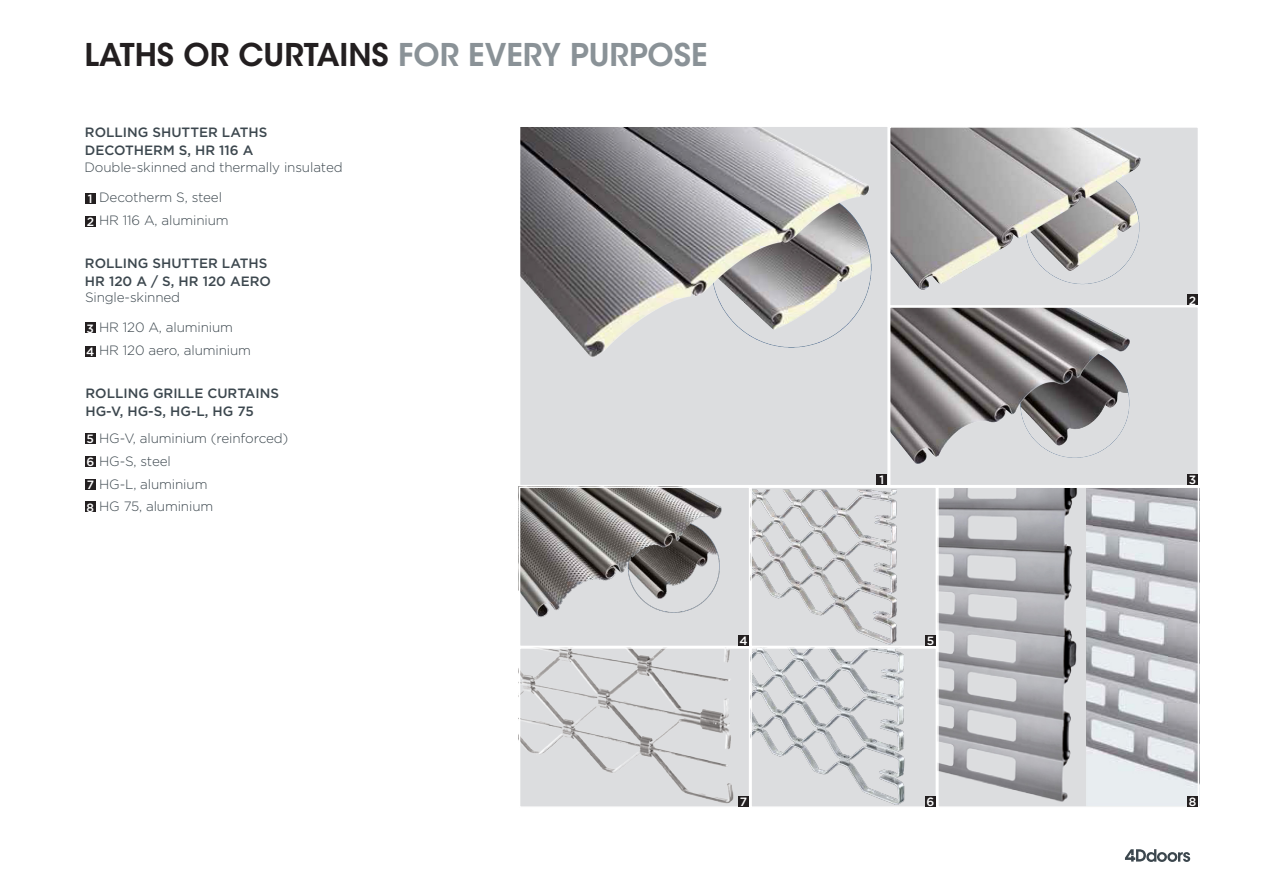
<style>
.page{position:relative;width:1263px;height:893px;background:#fff}
.page>*{position:absolute;margin:0;border:0;box-sizing:border-box;transform-origin:0 0}
.t1{font:600 31.2px "ITC Avant Garde Std";color:#231f20}
.t2{font:300 13.5px "Gotham Pro";letter-spacing:-.01em;color:#3c474e}
.t3{font:500 13.5px "Gotham Pro";color:#3c474e}
.t4{font:500 12px "Gotham";color:#fff}
.s1{color:#8a9297}
</style>
<div class="page">
<img style="left:892px;top:309px;width:304px;height:174px">
<div style="left:889px;top:306px;width:310px;height:180px;border:2px solid #fff"></div>
<div style="left:519px;top:126px;width:369px;height:360px;background:#dcdddf"></div>
<img style="left:522px;top:128px;width:350px;height:229px">
<div style="left:519px;top:125px;width:370px;height:361px;border:2px solid #fff"></div>
<div style="left:519px;top:648px;width:231px;height:159px;background:#dcdddf"></div>
<img style="left:522px;top:650px;width:212px;height:154px">
<div style="left:519px;top:647px;width:231px;height:161px;border:2px solid #fff"></div>
<img style="left:940px;top:489px;width:256px;height:316px">
<div style="left:937px;top:486px;width:262px;height:322px;border:2px solid #fff"></div>
<svg style="left:892px;top:129px;width:304px;height:175px;background:#bcbcbb"></svg>
<div style="left:889px;top:126px;width:310px;height:181px;border:2px solid #fff"></div>
<div style="left:519px;top:487px;width:231px;height:159px;background:#dcdddf"></div>
<img style="left:522px;top:489px;width:200px;height:128px">
<div style="left:519px;top:486px;width:231px;height:161px;border:2px solid #fff"></div>
<svg style="left:753px;top:489px;width:181px;height:155px;background:#d2d2d4"></svg>
<div style="left:750px;top:486px;width:187px;height:161px;border:2px solid #fff"></div>
<svg style="left:753px;top:650px;width:181px;height:155px;background:#d2d3d6"></svg>
<div style="left:750px;top:647px;width:187px;height:161px;border:2px solid #fff"></div>
<div style="left:85px;top:193px;width:11px;height:10px;background:#231f20"></div>
<div style="left:876px;top:474px;width:11px;height:11px;background:#231f20"></div>
<div style="left:85px;top:216px;width:11px;height:11px;background:#231f20"></div>
<div style="left:1187px;top:294px;width:11px;height:11px;background:#231f20"></div>
<div style="left:1187px;top:474px;width:11px;height:11px;background:#231f20"></div>
<div style="left:738px;top:635px;width:11px;height:11px;background:#231f20"></div>
<div style="left:925px;top:635px;width:11px;height:11px;background:#231f20"></div>
<div style="left:925px;top:796px;width:11px;height:10px;background:#231f20"></div>
<div style="left:1187px;top:796px;width:11px;height:10px;background:#231f20"></div>
<div style="left:738px;top:796px;width:11px;height:10px;background:#231f20"></div>
<div style="left:85px;top:323px;width:11px;height:10px;background:#231f20"></div>
<div style="left:85px;top:346px;width:11px;height:11px;background:#231f20"></div>
<div style="left:85px;top:433px;width:11px;height:11px;background:#231f20"></div>
<div style="left:85px;top:456px;width:11px;height:11px;background:#231f20"></div>
<div style="left:85px;top:479px;width:11px;height:10px;background:#231f20"></div>
<div style="left:85px;top:501px;width:11px;height:11px;background:#231f20"></div>
<svg style="left:1125px;top:849px;width:65px;height:13px"></svg>
<p class="t1" style="left:84px;top:34px;width:624px">LATHS OR CURTAINS <span class="s1">FOR EVERY PURPOSE</span></p>
<p class="t3" style="left:85px;top:125px;width:184px">ROLLING SHUTTER LATHS</p>
<p class="t3" style="left:85px;top:143px;width:170px">DECOTHERM S, HR 116 A</p>
<p class="t2" style="left:84px;top:160px;width:260px">Double-skinned and thermally insulated</p>
<p class="t4" style="left:88px;top:191px;width:6px">1</p>
<p class="t2" style="left:99px;top:190px;width:124px">Decotherm S, steel</p>
<p class="t2" style="left:99px;top:213px;width:131px">HR 116 A, aluminium</p>
<p class="t4" style="left:87px;top:214px;width:9px">2</p>
<p class="t3" style="left:85px;top:255px;width:184px">ROLLING SHUTTER LATHS</p>
<p class="t3" style="left:85px;top:273px;width:188px">HR 120 A / S, HR 120 AERO</p>
<p class="t2" style="left:85px;top:290px;width:97px">Single-skinned</p>
<p class="t2" style="left:99px;top:320px;width:135px">HR 120 A, aluminium</p>
<p class="t4" style="left:87px;top:321px;width:9px">3</p>
<p class="t4" style="left:86px;top:344px;width:10px">4</p>
<p class="t2" style="left:99px;top:343px;width:153px">HR 120 aero, aluminium</p>
<p class="t3" style="left:85px;top:385px;width:195px">ROLLING GRILLE CURTAINS</p>
<p class="t3" style="left:85px;top:403px;width:170px">HG-V, HG-S, HG-L, HG 75</p>
<p class="t2" style="left:99px;top:431px;width:191px">HG-V, aluminium (reinforced)</p>
<p class="t4" style="left:87px;top:431px;width:9px">5</p>
<p class="t4" style="left:86px;top:454px;width:9px">6</p>
<p class="t4" style="left:87px;top:477px;width:9px">7</p>
<p class="t4" style="left:87px;top:499px;width:9px">8</p>
<p class="t2" style="left:99px;top:454px;width:73px">HG-S, steel</p>
<p class="t2" style="left:99px;top:476px;width:110px">HG-L, aluminium</p>
<p class="t2" style="left:99px;top:499px;width:116px">HG 75, aluminium</p>
<p class="t4" style="left:879px;top:472px;width:6px">1</p>
<p class="t4" style="left:739px;top:633px;width:10px">4</p>
<p class="t4" style="left:927px;top:633px;width:9px">5</p>
<p class="t4" style="left:1189px;top:292px;width:9px">2</p>
<p class="t4" style="left:1189px;top:472px;width:9px">3</p>
<p class="t4" style="left:740px;top:794px;width:9px">7</p>
<p class="t4" style="left:926px;top:794px;width:9px">6</p>
<p class="t4" style="left:1189px;top:794px;width:9px">8</p>
</div>
